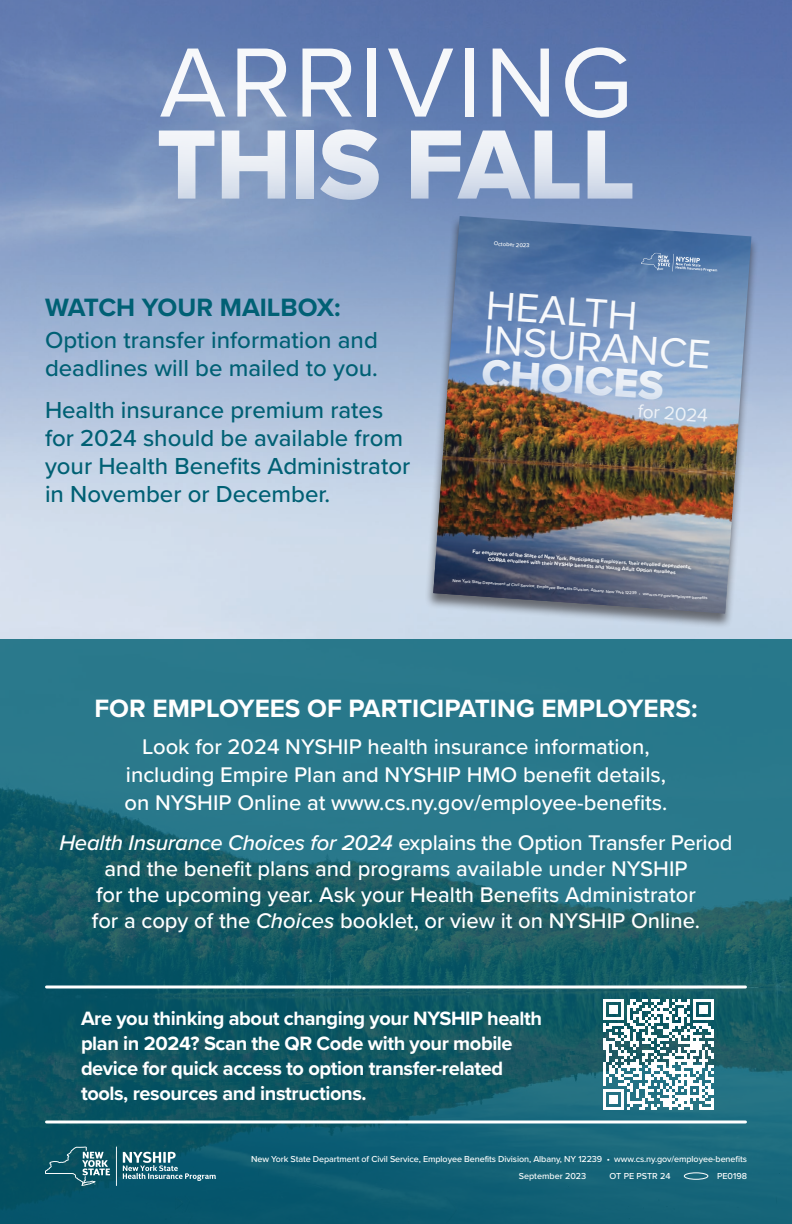
<style>
.page{position:relative;width:792px;height:1224px;background:#fff}
.page>*{position:absolute;margin:0;border:0;box-sizing:border-box;transform-origin:0 0}
.t1{font:102px "Proxima Nova";letter-spacing:.03em;color:#fff}
.t2{font:102px "Proxima Nova Extrabld";letter-spacing:-.01em;color:#fff}
.t3{font:41.8px/34.1px "Proxima Nova";color:#fff}
.t4{font:41.8px "Proxima Nova Extrabld";color:#fff}
._2024_OT_PE_Poster_Subhead_White_26_30{font:700 26px "Proxima Nova";color:#fff}
._2024_OT_PE_Poster_Watch_Your_Mailbox_26_{font:700 26px "Proxima Nova";color:#006074}
._2024_OT_PE_Poster_body_24_28{font:500 24px/28px "Proxima Nova";color:#006074}
._2024_OT_PE_Poster_body_white_22_28{font:500 22px/26px "Proxima Nova";color:#fff;text-align:center}
._2024_OT_Poster_Scan_this_code{font:700 20px/25px "Proxima Nova";letter-spacing:-.02em;color:#fff}
.t5{font:19.2px "Proxima Nova";color:#fff}
._2024_OT_Poster_EBD_address_code_9_17{font:500 9px "Proxima Nova";letter-spacing:-.01em;color:#fff}
.t6{font:500 5.8px "Proxima Nova";color:#fff}
.t7{font:700 5.3px/6.2px "Proxima Nova";color:#fff;text-align:center}
.t8{font:500 4.3px "Proxima Nova";color:#fff}
.s1{font-style:italic}
</style>
<div class="page">
<img style="left:0;top:0;width:792px;height:639px">
<svg style="left:0;top:639px;width:792px;height:585px;background:#1b6776"></svg>
<div style="left:684px;top:1173px;width:24px;height:7px;border:1px solid #fff;border-radius:50%"></div>
<svg style="left:123px;top:1152px;width:93px;height:29px;background:#3f7c8d"></svg>
<svg style="left:45px;top:1147px;width:65px;height:39px;background:#2e6d7a"></svg>
<hr style="left:116px;top:1147px;width:1px;height:39px;background:#fff">
<div style="left:425px;top:216px;width:334px;height:413px;background:#231f20;opacity:.6"></div>
<img style="left:433px;top:216px;width:318px;height:397px">
<svg style="left:641px;top:253px;width:76px;height:19px"></svg>
<svg style="left:462px;top:540px;width:239px;height:46px;background:#59657e"></svg>
<hr style="left:46px;top:986px;width:700px;height:2px;background:#fff">
<svg style="left:46px;top:1120px;width:700px;height:4px"></svg>
<svg style="left:603px;top:999px;width:111px;height:111px"></svg>
<h1 class="t1" style="left:159px;top:7px;width:475px">ARRIVING</h1>
<h1 class="t2" style="left:157px;top:89px;width:480px">THIS FALL</h1>
<p class="_2024_OT_PE_Poster_Watch_Your_Mailbox_26_" style="left:45px;top:287px;width:297px">WATCH YOUR MAILBOX:</p>
<p class="_2024_OT_PE_Poster_body_24_28" style="left:45px;top:325px;width:334px">Option transfer information and deadlines will be mailed to you.</p>
<p class="_2024_OT_PE_Poster_body_24_28" style="left:45px;top:395px;width:367px">Health insurance premium rates for 2024 should be available from your Health Benefits Administrator in November or December.</p>
<p class="t6" style="left:494px;top:239px;width:37px;rotate:4deg">October 2023</p>
<h2 class="t3" style="left:487px;top:286px;width:229px;rotate:4deg">HEALTH<br>INSURANCE</h2>
<h2 class="t4" style="left:484px;top:342px;width:184px;rotate:4deg">CHOICES</h2>
<p class="t5" style="left:639px;top:397px;width:72px;rotate:4deg">for 2024</p>
<p class="t7" style="left:473px;top:548px;width:221px;rotate:4deg">For employees of the State of New York, Participating Employers, their enrolled dependents,<br>COBRA enrollees with their NYSHIP benefits and Young Adult Option enrollees</p>
<p class="t8" style="left:453px;top:577px;width:257px;rotate:4deg">New York State Department of Civil Service, Employee Benefits Division, Albany, New York 12239 • www.cs.ny.gov/employee-benefits</p>
<p class="_2024_OT_PE_Poster_Subhead_White_26_30" style="left:94px;top:689px;width:605px">FOR EMPLOYEES OF PARTICIPATING EMPLOYERS:</p>
<p class="_2024_OT_PE_Poster_body_white_22_28" style="left:125px;top:732px;width:544px;line-height:28px">Look for 2024 NYSHIP health insurance information, including Empire Plan and NYSHIP HMO benefit details, on NYSHIP Online at www.cs.ny.gov/employee-benefits.</p>
<p class="_2024_OT_PE_Poster_body_white_22_28" style="left:59px;top:829px;width:675px"><span class="s1">Health Insurance Choices for 2024</span> explains the Option Transfer Period and the benefit plans and programs available under NYSHIP<br>for the upcoming year. Ask your Health Benefits Administrator<br>for a copy of the <span class="s1">Choices</span> booklet, or view it on NYSHIP Online.</p>
<p class="_2024_OT_Poster_Scan_this_code" style="left:81px;top:1005px;width:463px">Are you thinking about changing your NYSHIP health plan in 2024? Scan the QR Code with your mobile device for quick access to option transfer-related tools, resources and instructions.</p>
<p class="_2024_OT_Poster_EBD_address_code_9_17" style="left:251px;top:1152px;width:497px">New York State Department of Civil Service, Employee Benefits Division, Albany, NY 12239 • www.cs.ny.gov/employee-benefits</p>
<p class="_2024_OT_Poster_EBD_address_code_9_17" style="left:519px;top:1169px;width:69px">September 2023</p>
<p class="_2024_OT_Poster_EBD_address_code_9_17" style="left:610px;top:1169px;width:63px">OT PE PSTR 24</p>
<p class="_2024_OT_Poster_EBD_address_code_9_17" style="left:717px;top:1169px;width:31px">PE0198</p>
</div>
